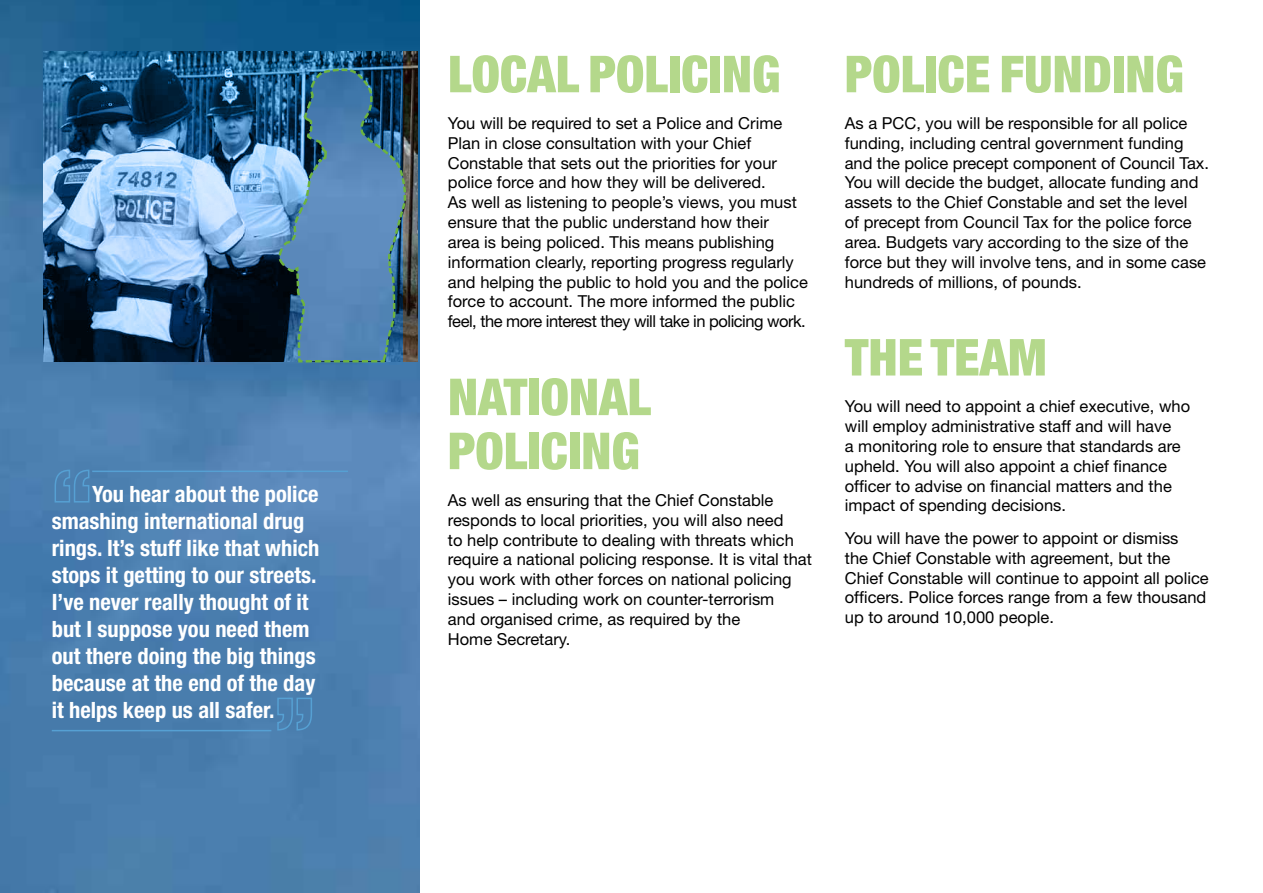
<style>
.page{position:relative;width:1263px;height:893px;background:#fff}
.page>*{position:absolute;margin:0;border:0;box-sizing:border-box;transform-origin:0 0}
.B_Head_solid{font:900 condensed 51px/54px "Helvetica Neue";color:#b4d88b}
.New_pull_quote2{font:700 condensed 22.5px/27px "Helvetica Neue";color:#fff}
.Body{font:16.5px/19.8px "Helvetica Neue";color:#000}
</style>
<div class="page">
<img style="left:0;top:0;width:419px;height:893px">
<hr style="left:92px;top:471px;width:256px;height:1px;background:#56a0d3">
<hr style="left:52px;top:730px;width:219px;height:1px;background:#56a0d3">
<svg style="left:54px;top:469px;width:36px;height:34px"></svg>
<svg style="left:276px;top:697px;width:37px;height:34px"></svg>
<img style="left:403px;top:51px;width:14px;height:310px">
<img style="left:43px;top:51px;width:360px;height:313px">
<svg style="left:277px;top:68px;width:130px;height:296px"></svg>
<p class="New_pull_quote2" style="left:52px;top:480px;width:269px;text-indent:40px">You hear about the police smashing international drug rings. It’s stuff like that which stops it getting to our streets.<br>I’ve never really thought of it but I suppose you need them out there doing the big things because at the end of the day it helps keep us all safer.</p>
<p class="B_Head_solid" style="left:448px;top:46px;width:334px">LOCAL POLICING</p>
<p class="Body" style="left:448px;top:113px;width:362px">You will be required to set a Police and Crime Plan in close consultation with your Chief Constable that sets out the priorities for your police force and how they will be delivered.<br>As well as listening to people’s views, you must ensure that the public understand how their<br>area is being policed. This means publishing information clearly, reporting progress regularly and helping the public to hold you and the police force to account. The more informed the public feel, the more interest they will take in policing work.</p>
<p class="B_Head_solid" style="left:448px;top:369px;width:205px">NATIONAL<br>POLICING</p>
<p class="Body" style="left:448px;top:490px;width:365px">As well as ensuring that the Chief Constable responds to local priorities, you will also need<br>to help contribute to dealing with threats which require a national policing response. It is vital that you work with other forces on national policing issues – including work on counter-terrorism<br>and organised crime, as required by the<br>Home Secretary.</p>
<p class="B_Head_solid" style="left:845px;top:46px;width:340px">POLICE FUNDING</p>
<p class="Body" style="left:845px;top:113px;width:366px">As a PCC, you will be responsible for all police funding, including central government funding and the police precept component of Council Tax.<br>You will decide the budget, allocate funding and assets to the Chief Constable and set the level<br>of precept from Council Tax for the police force area. Budgets vary according to the size of the force but they will involve tens, and in some case hundreds of millions, of pounds.</p>
<p class="B_Head_solid" style="left:845px;top:330px;width:203px">THE TEAM</p>
<p class="Body" style="left:845px;top:396px;width:347px">You will need to appoint a chief executive, who will employ administrative staff and will have<br>a monitoring role to ensure that standards are upheld. You will also appoint a chief finance officer to advise on financial matters and the impact of spending decisions.</p>
<p class="Body" style="left:845px;top:528px;width:365px">You will have the power to appoint or dismiss<br>the Chief Constable with agreement, but the Chief Constable will continue to appoint all police officers. Police forces range from a few thousand up to around 10,000 people.</p>
</div>
